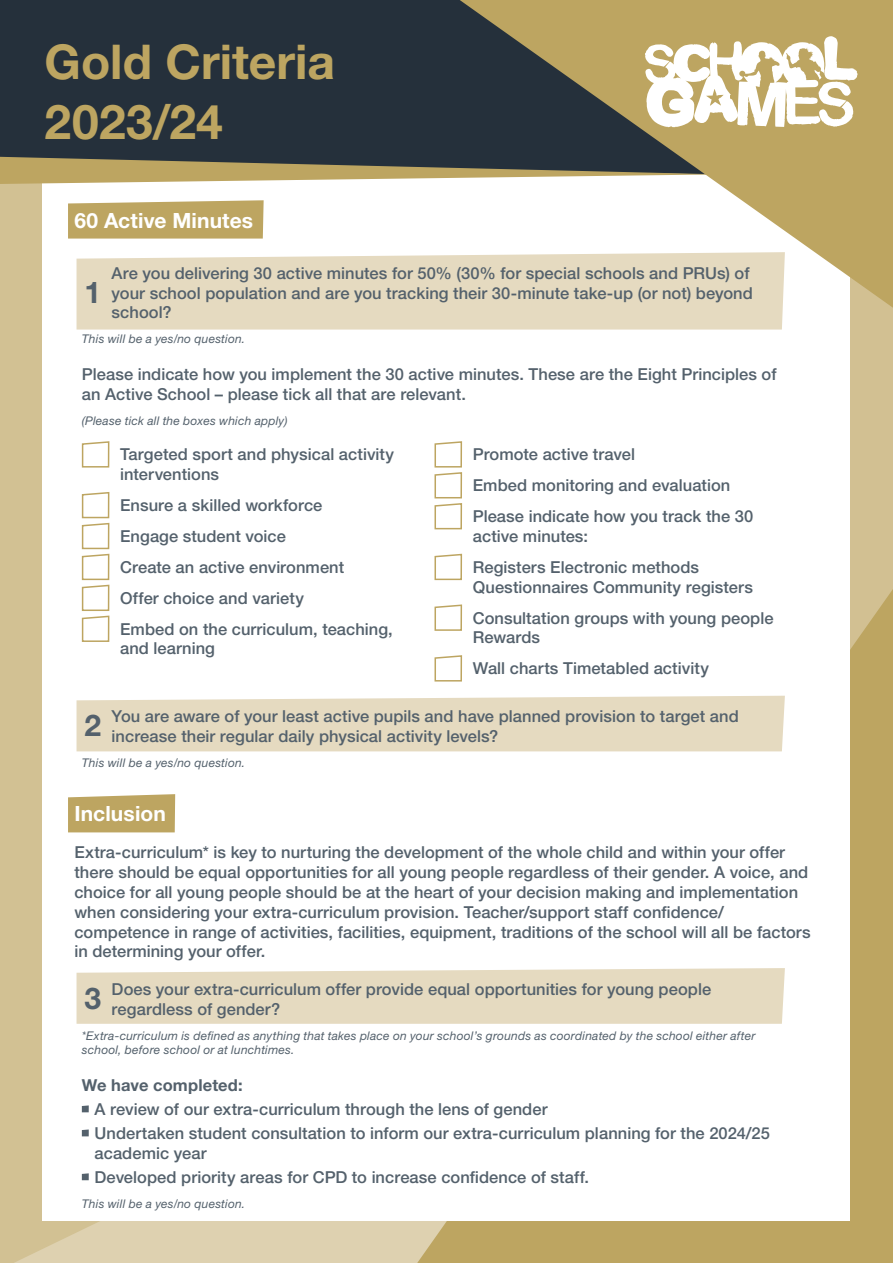
<style>
.page{position:relative;width:893px;height:1263px;background:#fff}
.page>*{position:absolute;margin:0;border:0;box-sizing:border-box;transform-origin:0 0}
.t1{font:700 48px/59.7px "Helvetica Neue LT Pro";color:#bda561}
.t2{font:700 30px "Helvetica Neue LT Pro";color:#54616c}
.t3{font:700 21px "Helvetica Neue LT Pro";letter-spacing:.005em;color:#fff}
.t4{font:500 16.5px/19.8px "Helvetica Neue LT Pro";letter-spacing:.005em;color:#54616c}
.t5{font:700 16.5px "Helvetica Neue LT Pro";letter-spacing:.01em;color:#54616c}
.t6{font:italic 12px/14.4px "Helvetica Neue LT Pro";letter-spacing:.015em;color:#54616c}
</style>
<div class="page">
<div style="left:0;top:184px;width:42px;height:589px;background:#d2c193"></div>
<div style="left:850px;top:308px;width:43px;height:281px;background:#d2c092"></div>
<svg style="left:14px;top:924px;width:403px;height:339px;background:#dacba6"></svg>
<div style="left:417px;top:589px;width:476px;height:674px;background:#bda561"></div>
<div style="left:43px;top:43px;width:807px;height:1177px;background:#fff"></div>
<div style="left:0;top:0;width:460px;height:157px;background:#25303b"></div>
<svg style="left:0;top:157px;width:460px;height:27px;background:#a6976b"></svg>
<svg style="left:460px;top:0;width:433px;height:308px;fill:#bda561"></svg>
<svg style="left:645px;top:36px;width:212px;height:91px"></svg>
<svg style="left:68px;top:200px;width:196px;height:39px;background:#c1aa6a"></svg>
<div style="left:77px;top:252px;width:708px;height:78px;background:#e5dac0"></div>
<div style="left:77px;top:696px;width:708px;height:55px;background:#e5dac0"></div>
<svg style="left:81px;top:441px;width:29px;height:27px"></svg>
<svg style="left:81px;top:492px;width:29px;height:150px"></svg>
<svg style="left:434px;top:441px;width:29px;height:89px"></svg>
<svg style="left:434px;top:553px;width:29px;height:28px"></svg>
<svg style="left:434px;top:604px;width:29px;height:27px"></svg>
<svg style="left:434px;top:655px;width:29px;height:27px"></svg>
<div style="left:77px;top:968px;width:708px;height:56px;background:#e5dac0"></div>
<svg style="left:82px;top:1105px;width:7px;height:7px"></svg>
<svg style="left:82px;top:1129px;width:7px;height:7px"></svg>
<svg style="left:82px;top:1173px;width:7px;height:7px"></svg>
<div style="left:68px;top:794px;width:107px;height:38px;background:#bda561"></div>
<h1 class="t1" style="left:45px;top:31px;width:292px">Gold Criteria<br>2023/24</h1>
<p class="t3" style="left:74px;top:207px;width:180px">60 Active Minutes</p>
<p class="t4" style="left:112px;top:263px;width:643px">Are you delivering 30 active minutes for 50% (30% for special schools and PRUs) of your school population and are you tracking their 30-minute take-up (or not) beyond school?</p>
<p class="t6" style="left:82px;top:332px;width:165px">This will be a yes/no question.</p>
<p class="t4" style="left:82px;top:364px;width:696px">Please indicate how you implement the 30 active minutes. These are the Eight Principles of an Active School – please tick all that are relevant.</p>
<p class="t6" style="left:82px;top:413px;width:207px">(Please tick all the boxes which apply)</p>
<p class="t4" style="left:120px;top:444px;width:275px">Targeted sport and physical activity interventions</p>
<p class="t4" style="left:120px;top:489px;width:274px;line-height:30.9px">Ensure a skilled workforce<br>Engage student voice<br>Create an active environment<br>Offer choice and variety<br>Embed on the curriculum, teaching,</p>
<p class="t4" style="left:120px;top:638px;width:96px">and learning</p>
<h2 class="t2" style="left:84px;top:273px;width:18px">1</h2>
<p class="t4" style="left:473px;top:439px;width:282px;line-height:30.9px">Promote active travel<br>Embed monitoring and evaluation<br>Please indicate how you track the 30</p>
<p class="t4" style="left:473px;top:520px;width:228px;line-height:30.9px">active minutes:<br>Registers Electronic methods</p>
<p class="t4" style="left:473px;top:571px;width:302px;line-height:30.9px">Questionnaires Community registers<br>Consultation groups with young people</p>
<p class="t4" style="left:473px;top:622px;width:238px;line-height:30.9px">Rewards<br>Wall charts Timetabled activity</p>
<p class="t4" style="left:112px;top:706px;width:629px">You are aware of your least active pupils and have planned provision to target and increase their regular daily physical activity levels?</p>
<p class="t6" style="left:82px;top:755px;width:165px">This will be a yes/no question.</p>
<h2 class="t2" style="left:84px;top:707px;width:18px">2</h2>
<p class="t3" style="left:74px;top:801px;width:93px">Inclusion</p>
<p class="t4" style="left:74px;top:842px;width:738px">Extra-curriculum* is key to nurturing the development of the whole child and within your offer there should be equal opportunities for all young people regardless of their gender. A voice, and choice for all young people should be at the heart of your decision making and implementation when considering your extra-curriculum provision. Teacher/support staff confidence/ competence in range of activities, facilities, equipment, traditions of the school will all be factors in determining your offer.</p>
<h2 class="t2" style="left:84px;top:979px;width:18px">3</h2>
<p class="t4" style="left:112px;top:979px;width:601px">Does your extra-curriculum offer provide equal opportunities for young people regardless of gender?</p>
<p class="t6" style="left:82px;top:1028px;width:675px">*Extra-curriculum is defined as anything that takes place on your school’s grounds as coordinated by the school either after school, before school or at lunchtimes.</p>
<p class="t5" style="left:82px;top:1074px;width:162px">We have completed:</p>
<p class="t4" style="left:95px;top:1097px;width:677px;line-height:24px">A review of our extra-curriculum through the lens of gender<br>Undertaken student consultation to inform our extra-curriculum planning for the 2024/25</p>
<p class="t4" style="left:95px;top:1141px;width:496px;line-height:24px">academic year<br>Developed priority areas for CPD to increase confidence of staff.</p>
<p class="t6" style="left:82px;top:1196px;width:165px">This will be a yes/no question.</p>
</div>
